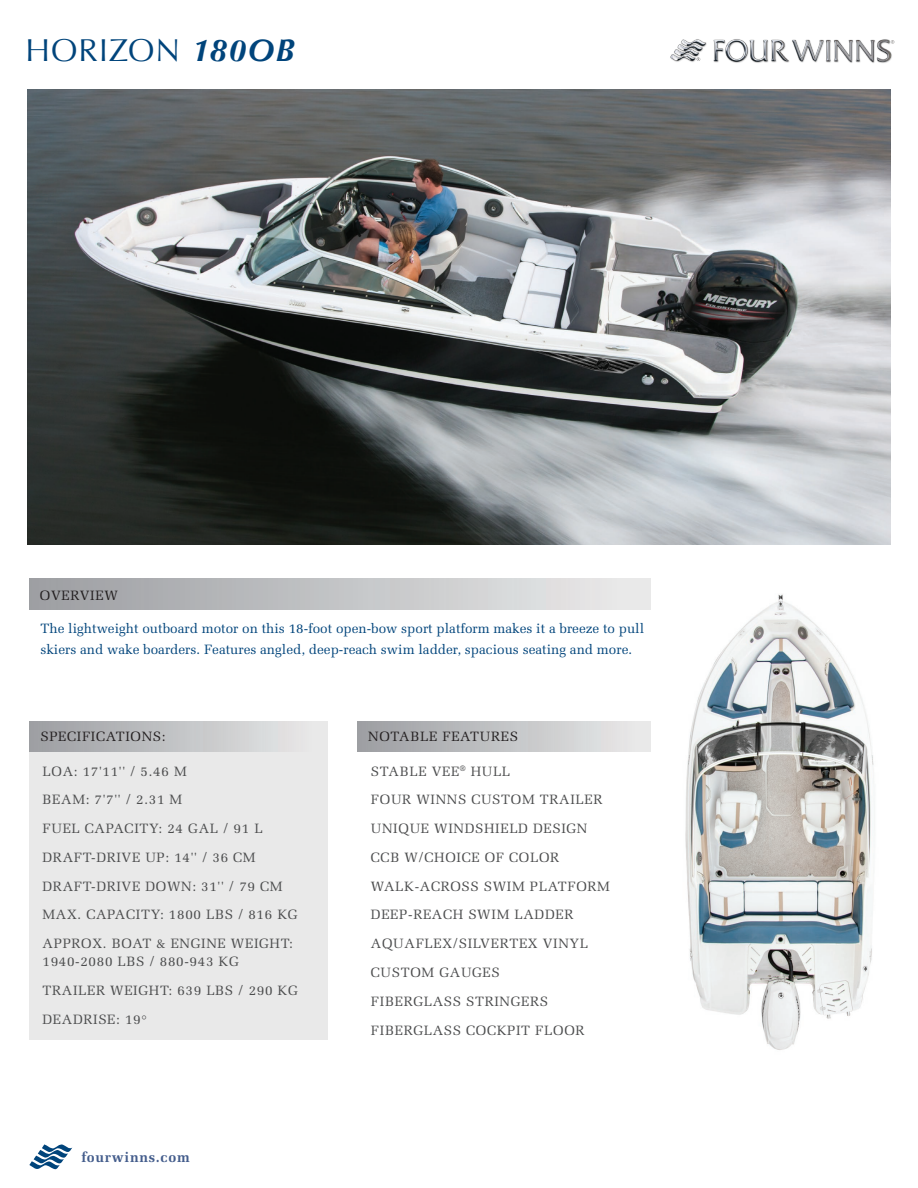
<style>
.page{position:relative;width:918px;height:1188px;background:#fff}
.page>*{position:absolute;margin:0;border:0;box-sizing:border-box;transform-origin:0 0}
.t1{font:31.65px "Optima";letter-spacing:.035em;color:#00447b}
.t2{font:700 14.25px "Melior";letter-spacing:.05em;color:#445d8c}
.t3{font:13.5px/28.8px "Melior";letter-spacing:.05em;color:#4b4c4d}
.t4{font:13.5px/21px "Melior";color:#00447b}
.t5{font:13.5px "Melior";letter-spacing:.05em;color:#231f20}
.s1{font-weight:700;font-style:italic}
</style>
<div class="page">
<div style="left:29px;top:752px;width:298px;height:288px;background:#e9e9e9"></div>
<img style="left:27px;top:89px;width:864px;height:456px">
<div style="left:29px;top:722px;width:298px;height:30px;background:linear-gradient(to right,#9c9ea2,#eaebeb)"></div>
<div style="left:357px;top:722px;width:293px;height:30px;background:linear-gradient(to right,#9c9da1,#ebebeb)"></div>
<div style="left:29px;top:579px;width:621px;height:30px;background:linear-gradient(to right,#9c9ea2,#ebebeb)"></div>
<img style="left:685px;top:594px;width:189px;height:456px">
<img style="left:670px;top:39px;width:225px;height:24px">
<svg style="left:29px;top:1144px;width:43px;height:25px"></svg>
<h1 class="t1" style="left:26px;top:32px;width:271px">HORIZON <span class="s1">180OB</span></h1>
<p class="t5" style="left:40px;top:587px;width:79px">OVERVIEW</p>
<p class="t4" style="left:40px;top:618px;width:605px">The lightweight outboard motor on this 18-foot open-bow sport platform makes it a breeze to pull skiers and wake boarders. Features angled, deep-reach swim ladder, spacious seating and more.</p>
<p class="t5" style="left:40px;top:729px;width:127px">SPECIFICATIONS:</p>
<p class="t5" style="left:368px;top:729px;width:151px">NOTABLE FEATURES</p>
<p class="t3" style="left:43px;top:757px;width:257px">LOA: 17'11'' / 5.46 M<br>BEAM: 7'7'' / 2.31 M<br>FUEL CAPACITY: 24 GAL / 91 L<br>DRAFT-DRIVE UP: 14'' / 36 CM<br>DRAFT-DRIVE DOWN: 31'' / 79 CM<br>MAX. CAPACITY: 1800 LBS / 816 KG<br>APPROX. BOAT &amp; ENGINE WEIGHT:</p>
<p class="t3" style="left:43px;top:947px;width:257px">1940-2080 LBS / 880-943 KG<br>TRAILER WEIGHT: 639 LBS / 290 KG<br>DEADRISE: 19°</p>
<p class="t2" style="left:81px;top:1148px;width:110px">fourwinns.com</p>
<p class="t3" style="left:371px;top:757px;width:240px">STABLE VEE<sup>®</sup> HULL<br>FOUR WINNS CUSTOM TRAILER<br>UNIQUE WINDSHIELD DESIGN<br>CCB W/CHOICE OF COLOR<br>WALK-ACROSS SWIM PLATFORM<br>DEEP-REACH SWIM LADDER<br>AQUAFLEX/SILVERTEX VINYL<br>CUSTOM GAUGES<br>FIBERGLASS STRINGERS<br>FIBERGLASS COCKPIT FLOOR</p>
</div>
